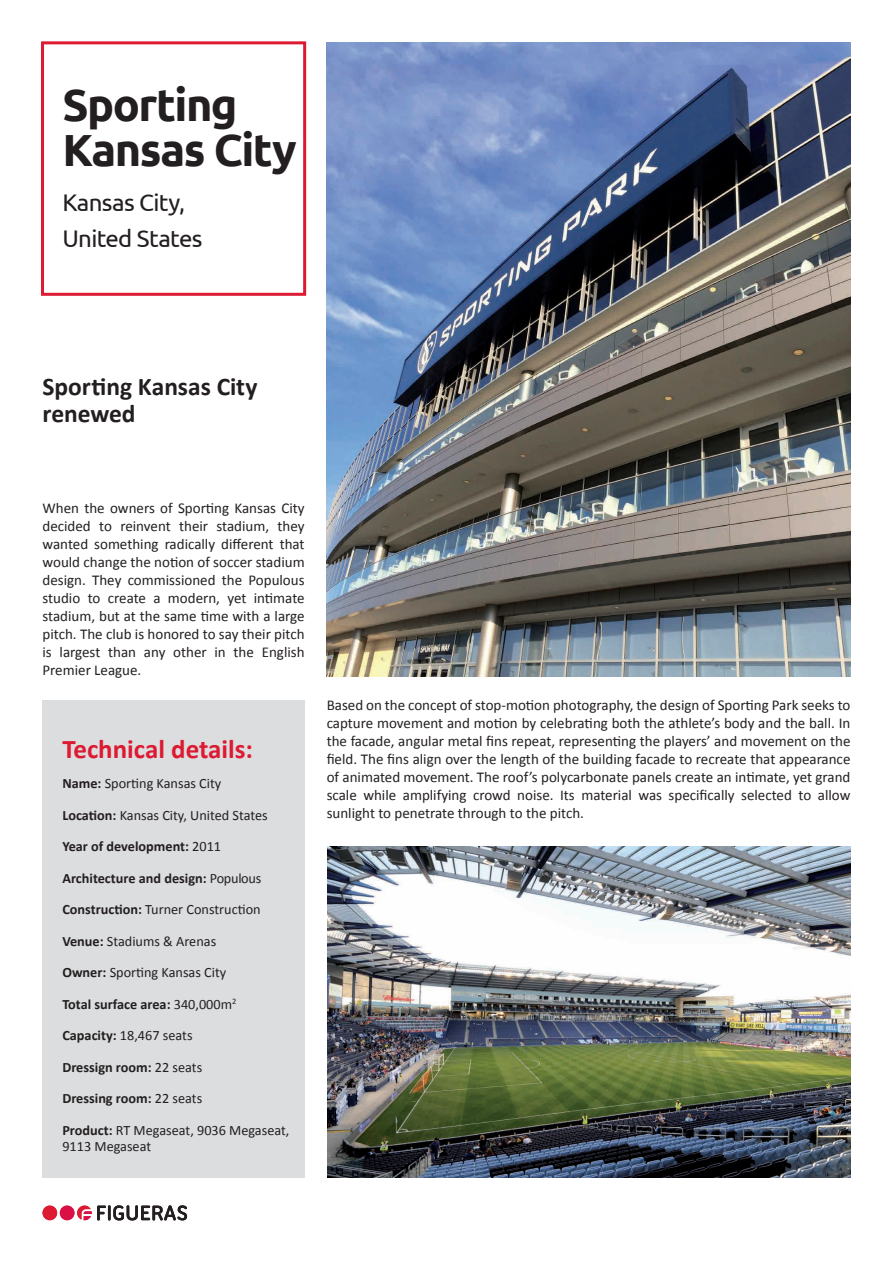
<style>
.page{position:relative;width:893px;height:1263px;background:#fff}
.page>*{position:absolute;margin:0;border:0;box-sizing:border-box;transform-origin:0 0}
.t1{font:700 45px/45px "Ubuntu";letter-spacing:-.035em;color:#231f20}
.t2{font:700 27px "Calibri";color:#dc1a32}
.t3{font:700 25.5px/27px "Calibri";color:#231f20}
.t4{font:24px "Ubuntu";letter-spacing:-.025em;color:#231f20}
.t5{font:15px/18px "Calibri";color:#231f20;text-align:justify}
.t6{font:14.25px "Calibri";color:#231f20}
.t7{font:700 14.25px "Calibri";color:#231f20}
.s1{font-weight:700}
.s2{font-weight:400}
</style>
<div class="page">
<div style="left:43px;top:700px;width:262px;height:478px;background:#dcdddf"></div>
<div style="left:41px;top:41px;width:265px;height:255px;border:3px solid #dc1a32"></div>
<img style="left:327px;top:43px;width:523px;height:633px">
<svg style="left:77px;top:1205px;width:110px;height:15px"></svg>
<div style="left:60px;top:1205px;width:14px;height:15px;background:#d90f46;border-radius:50%"></div>
<div style="left:43px;top:1205px;width:14px;height:15px;background:#dc1a32;border-radius:50%"></div>
<img style="left:327px;top:847px;width:523px;height:331px">
<p class="t1" style="left:62px;top:81px;width:236px">Sporting<br>Kansas City</p>
<p class="t4" style="left:62px;top:188px;width:124px">Kansas City,</p>
<p class="t4" style="left:62px;top:224px;width:142px">United States</p>
<p class="t3" style="left:43px;top:373px;width:217px">Sporting Kansas City renewed</p>
<p class="t5" style="left:43px;top:499px;width:264px">When the owners of Sporting Kansas City decided to reinvent their stadium, they wanted something radically different that would change the notion of soccer stadium design. They commissioned the Populous studio to create a modern, yet intimate stadium, but at the same time with a large pitch. The club is honored to say their pitch is largest than any other in the English Premier League.</p>
<p class="t2" style="left:62px;top:732px;width:192px">Technical details:</p>
<p class="t6" style="left:62px;top:774px;width:160px"><span class="s1">Name:</span> Sporting Kansas City</p>
<p class="t6" style="left:62px;top:806px;width:207px"><span class="s1">Location:</span> Kansas City, United States</p>
<p class="t7" style="left:62px;top:837px;width:160px">Year of development: <span class="s2">2011</span></p>
<p class="t7" style="left:62px;top:869px;width:200px">Architecture and design: <span class="s2">Populous</span></p>
<p class="t6" style="left:62px;top:900px;width:200px"><span class="s1">Construction:</span> Turner Construction</p>
<p class="t6" style="left:62px;top:932px;width:155px"><span class="s1">Venue:</span> Stadiums &amp; Arenas</p>
<p class="t6" style="left:62px;top:963px;width:165px"><span class="s1">Owner:</span> Sporting Kansas City</p>
<p class="t7" style="left:62px;top:995px;width:175px">Total surface area: <span class="s2">340,000m</span><sup>2</sup></p>
<p class="t6" style="left:62px;top:1026px;width:132px"><span class="s1">Capacity:</span> 18,467 seats</p>
<p class="t7" style="left:62px;top:1058px;width:141px">Dressign room: <span class="s2">22 seats</span></p>
<p class="t7" style="left:62px;top:1089px;width:141px">Dressing room: <span class="s2">22 seats</span></p>
<p class="t6" style="left:62px;top:1121px;width:229px"><span class="s1">Product:</span> RT Megaseat, 9036 Megaseat,</p>
<p class="t6" style="left:62px;top:1137px;width:90px">9113 Megaseat</p>
<p class="t5" style="left:327px;top:696px;width:525px">Based on the concept of stop-motion photography, the design of Sporting Park seeks to capture movement and motion by celebrating both the athlete’s body and the ball. In the facade, angular metal fins repeat, representing the players’ and movement on the field. The fins align over the length of the building facade to recreate that appearance of animated movement. The roof’s polycarbonate panels create an intimate, yet grand scale while amplifying crowd noise. Its material was specifically selected to allow sunlight to penetrate through to the pitch.</p>
</div>
